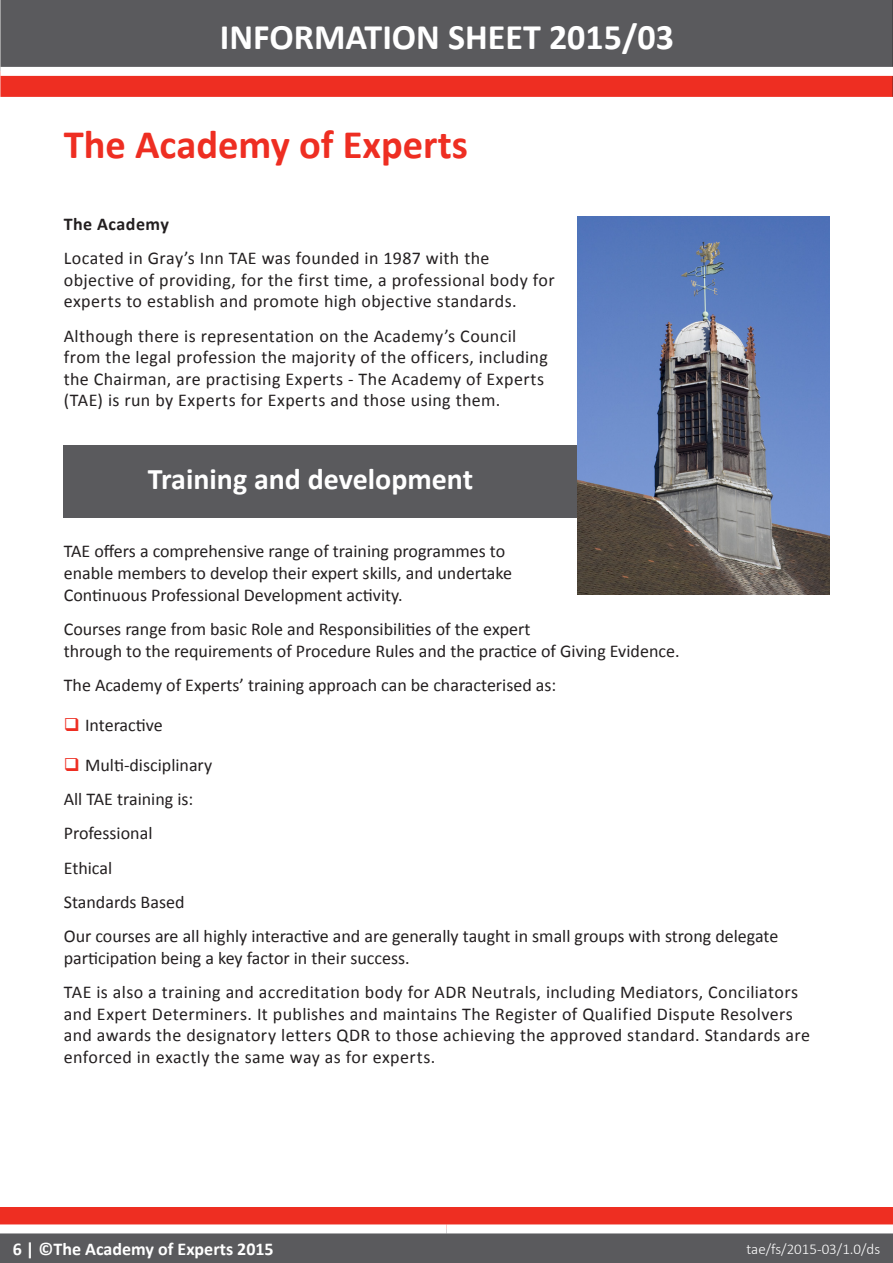
<style>
.page{position:relative;width:893px;height:1263px;background:#fff}
.page>*{position:absolute;margin:0;border:0;box-sizing:border-box;transform-origin:0 0}
.t1{font:700 40.5px "Calibri";color:#ee2e22}
.t2{font:700 36px "Calibri";color:#fff}
.fs_Section_Header{font:700 30px "Calibri";color:#fff}
.t3{font:18px/21.6px "Calibri";letter-spacing:.015em;color:#231f20}
.t4{font:700 18px "Calibri";color:#fff}
.t5{font:18px "Calibri";letter-spacing:-.005em;color:#231f20}
.SubHead{font:700 18px "Calibri";letter-spacing:.02em;color:#231f20}
.t6{font:300 15px "Calibri";color:#fff}
</style>
<div class="page">
<div style="left:0;top:0;width:892px;height:67px;background:#5a5a5d"></div>
<hr style="left:892px;top:0;width:1px;height:67px;background:#231f20">
<svg style="left:0;top:67px;width:893px;height:30px"></svg>
<svg style="left:0;top:1208px;width:893px;height:55px;background:#a16765"></svg>
<div style="left:64px;top:445px;width:765px;height:73px;background:#5a5a5d"></div>
<img style="left:577px;top:216px;width:252px;height:378px">
<h2 class="t2" style="left:220px;top:12px;width:456px">INFORMATION SHEET 2015/03</h2>
<p class="t1" style="left:64px;top:116px;width:406px">The Academy of Experts</p>
<p class="SubHead" style="left:64px;top:211px;width:107px">The Academy</p>
<p class="t3" style="left:64px;top:247px;width:492px">Located in Gray’s Inn TAE was founded in 1987 with the objective of providing, for the first time, a professional body for experts to establish and promote high objective standards.</p>
<p class="t3" style="left:64px;top:324px;width:486px">Although there is representation on the Academy’s Council from the legal profession the majority of the officers, including the Chairman, are practising Experts - The Academy of Experts (TAE) is run by Experts for Experts and those using them.</p>
<p class="fs_Section_Header" style="left:148px;top:458px;width:327px">Training and development</p>
<p class="t3" style="left:64px;top:540px;width:450px">TAE offers a comprehensive range of training programmes to enable members to develop their expert skills, and undertake<br>Continuous Professional Development activity.</p>
<p class="t3" style="left:64px;top:618px;width:617px">Courses range from basic Role and Responsibilities of the expert<br>through to the requirements of Procedure Rules and the practice of Giving Evidence.</p>
<p class="t3" style="left:64px;top:674px;width:494px">The Academy of Experts’ training approach can be characterised as:</p>
<p class="t5" style="left:85px;top:712px;width:79px">Interactive</p>
<p class="t3" style="left:85px;top:753px;width:129px">Multi-disciplinary</p>
<p class="t3" style="left:64px;top:788px;width:131px">All TAE training is:</p>
<p class="t3" style="left:64px;top:822px;width:90px">Professional</p>
<p class="t3" style="left:64px;top:856px;width:50px">Ethical</p>
<p class="t3" style="left:64px;top:891px;width:122px">Standards Based</p>
<p class="t3" style="left:64px;top:925px;width:716px">Our courses are all highly interactive and are generally taught in small groups with strong delegate participation being a key factor in their success.</p>
<p class="t3" style="left:64px;top:981px;width:748px">TAE is also a training and accreditation body for ADR Neutrals, including Mediators, Conciliators and Expert Determiners. It publishes and maintains The Register of Qualified Dispute Resolvers and awards the designatory letters QDR to those achieving the approved standard. Standards are enforced in exactly the same way as for experts.</p>
<p class="t4" style="left:13px;top:1236px;width:262px">6 | ©The Academy of Experts 2015</p>
<p class="t6" style="left:746px;top:1239px;width:135px">tae/fs/2015-03/1.0/ds</p>
</div>
